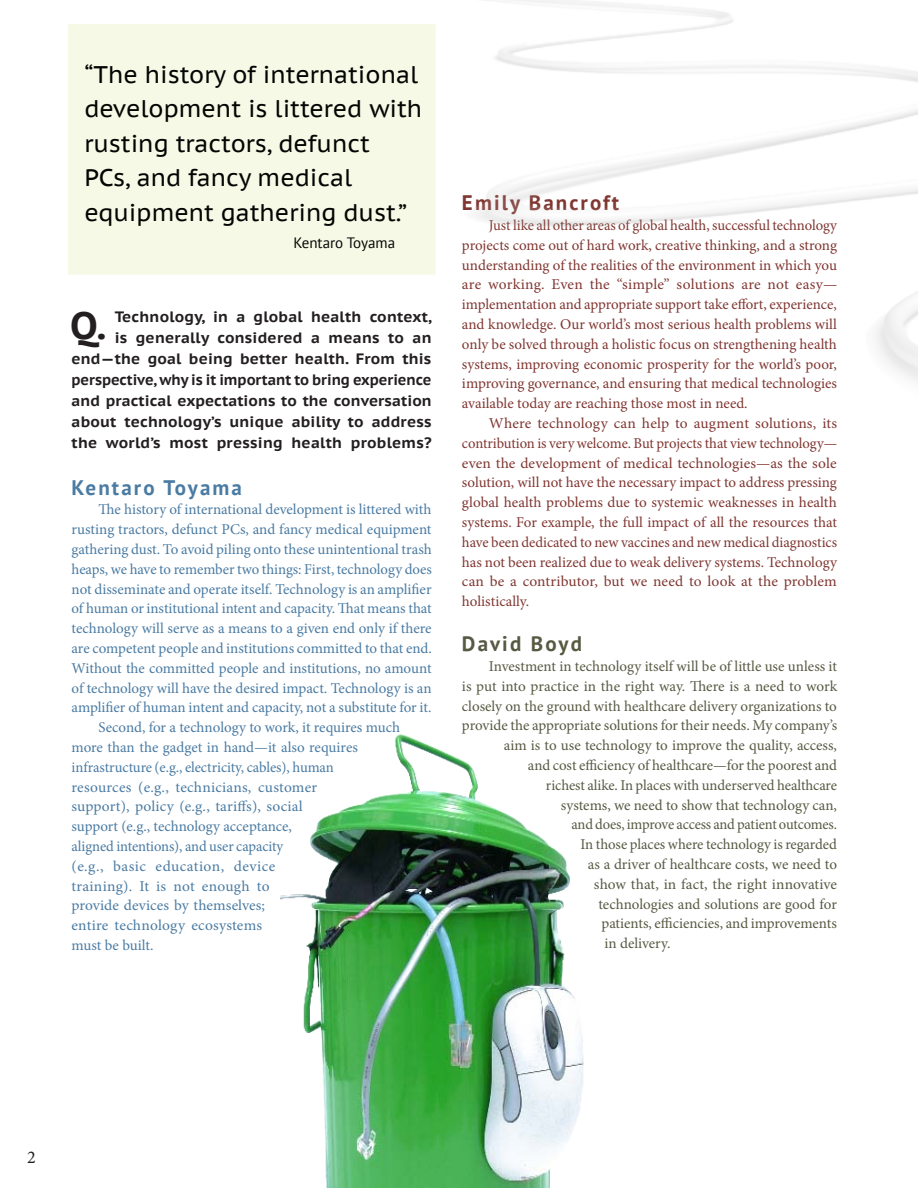
<style>
.page{position:relative;width:918px;height:1188px;background:#fff}
.page>*{position:absolute;margin:0;border:0;box-sizing:border-box;transform-origin:0 0}
.Questions{font:700 38.1px "PT Sans Caption";color:#231f20}
.t1{font:24px/34.5px "PT Sans Caption";color:#040503}
.t2{font:700 21px "PT Sans";letter-spacing:.1em;color:#4a7ba3}
.t3{font:700 21px "PT Sans";letter-spacing:.1em;color:#803732}
.Names{font:700 21px "PT Sans";letter-spacing:.1em;color:#585943}
.t4{font:18px "Minion Pro";color:#231f20}
.body_text{font:15px/19.8px "Minion Pro";color:#803732;text-align:justify}
.body_text-2{font:15px/19.8px "Minion Pro";color:#4a7ba3;text-align:justify}
.body_text-3{font:15px "Minion Pro";letter-spacing:-.005em;color:#585943}
.Questions-2{font:700 15px/21px "PT Sans Caption";letter-spacing:.01em;color:#231f20;text-align:right}
.t5{font:15px "PT Sans";color:#040503}
</style>
<div class="page">
<div style="left:63px;top:20px;width:377px;height:259px;background:#f6f9e5"></div>
<div style="left:59px;top:15px;width:386px;height:269px;border:9px solid #fff"></div>
<img style="left:281px;top:734px;width:303px;height:454px">
<img style="left:431px;top:0;width:487px;height:767px">
<p class="t1" style="left:84px;top:56px;width:339px">“The history of international development is littered with rusting tractors, defunct<br>PCs, and fancy medical equipment gathering dust.”</p>
<p class="t5" style="left:293px;top:233px;width:103px">Kentaro Toyama</p>
<p class="Questions" style="left:70px;top:300px;width:37px">Q.</p>
<p class="Questions-2" style="left:72px;top:306px;width:362px">Technology, in a global health context,<br>is generally considered a means to an end—the goal being better health. From this perspective, why is it important to bring experience and practical expectations to the conversation about technology’s unique ability to address the world’s most pressing health problems?</p>
<p class="t2" style="left:72px;top:473px;width:172px">Kentaro Toyama</p>
<p class="body_text-2" style="left:72px;top:500px;width:362px;text-indent:27px">The history of international development is littered with rusting tractors, defunct PCs, and fancy medical equipment gathering dust. To avoid piling onto these unintentional trash heaps, we have to remember two things: First, technology does not disseminate and operate itself. Technology is an amplifier of human or institutional intent and capacity. That means that technology will serve as a means to a given end only if there are competent people and institutions committed to that end.<br>Without the committed people and institutions, no amount of technology will have the desired impact. Technology is an amplifier of human intent and capacity, not a substitute for it.</p>
<p class="body_text-2" style="left:72px;top:718px;width:330px;text-align:left;text-indent:27px">Second, for a technology to work, it requires much more than the gadget in hand—it also requires infrastructure (e.g., electricity, cables), human<br>resources (e.g., technicians, customer<br>support), policy (e.g., tariffs), social<br>support (e.g., technology acceptance,<br>aligned intentions), and user capacity<br>(e.g., basic education, device<br>training). It is not enough to<br>provide devices by themselves;<br>entire technology ecosystems<br>must be built.</p>
<p class="t3" style="left:462px;top:189px;width:159px">Emily Bancroft</p>
<p class="body_text" style="left:462px;top:215px;width:377px;text-indent:27px">Just like all other areas of global health, successful technology projects come out of hard work, creative thinking, and a strong understanding of the realities of the environment in which you are working. Even the “simple” solutions are not easy— implementation and appropriate support take effort, experience, and knowledge. Our world’s most serious health problems will only be solved through a holistic focus on strengthening health systems, improving economic prosperity for the world’s poor, improving governance, and ensuring that medical technologies available today are reaching those most in need.</p>
<p class="body_text" style="left:462px;top:413px;width:377px;text-indent:27px">Where technology can help to augment solutions, its contribution is very welcome. But projects that view technology— even the development of medical technologies—as the sole solution, will not have the necessary impact to address pressing global health problems due to systemic weaknesses in health systems. For example, the full impact of all the resources that have been dedicated to new vaccines and new medical diagnostics has not been realized due to weak delivery systems. Technology can be a contributor, but we need to look at the problem holistically.</p>
<p class="Names" style="left:462px;top:630px;width:121px">David Boyd</p>
<p class="body_text-3" style="left:489px;top:656px;width:349px">Investment in technology itself will be of little use unless it</p>
<p class="body_text-3" style="left:462px;top:676px;width:377px">is put into practice in the right way. There is a need to work</p>
<p class="body_text-3" style="left:462px;top:696px;width:376px">closely on the ground with healthcare delivery organizations to</p>
<p class="body_text-3" style="left:462px;top:716px;width:377px">provide the appropriate solutions for their needs. My company’s</p>
<p class="body_text-3" style="left:504px;top:735px;width:335px">aim is to use technology to improve the quality, access,</p>
<p class="body_text-3" style="left:528px;top:755px;width:311px">and cost efficiency of healthcare—for the poorest and</p>
<p class="body_text-3" style="left:546px;top:775px;width:293px">richest alike. In places with underserved healthcare</p>
<p class="body_text-3" style="left:561px;top:795px;width:278px">systems, we need to show that technology can,</p>
<p class="body_text-3" style="left:571px;top:815px;width:267px">and does, improve access and patient outcomes.</p>
<p class="body_text-3" style="left:580px;top:834px;width:258px">In those places where technology is regarded</p>
<p class="body_text-3" style="left:588px;top:854px;width:251px">as a driver of healthcare costs, we need to</p>
<p class="body_text-3" style="left:594px;top:874px;width:245px">show that, in fact, the right innovative</p>
<p class="body_text-3" style="left:598px;top:894px;width:240px">technologies and solutions are good for</p>
<p class="body_text-3" style="left:601px;top:914px;width:237px">patients, efficiencies, and improvements</p>
<p class="body_text-3" style="left:604px;top:933px;width:67px">in delivery.</p>
<p class="t4" style="left:27px;top:1146px;width:10px">2</p>
</div>
